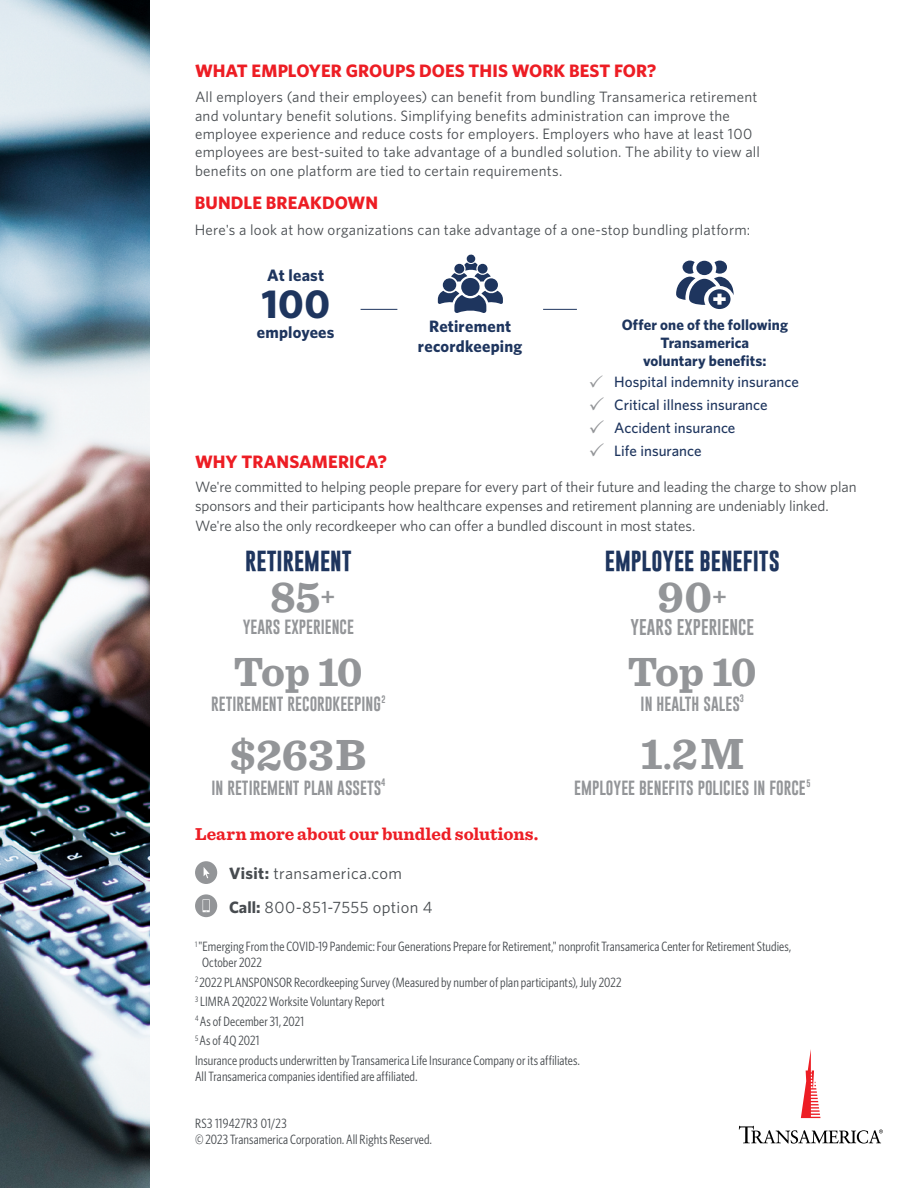
<style>
.page{position:relative;width:918px;height:1188px;background:#fff}
.page>*{position:absolute;margin:0;border:0;box-sizing:border-box;transform-origin:0 0}
.Paragraph_Style_1{font:700 45.6px "Sentinel";letter-spacing:.005em;color:#939598}
.Paragraph_Style_1-2{font:700 42.6px "Sentinel";letter-spacing:-.04em;color:#939598}
.Body_Copy{font:700 40.5px "Whitney";color:#1e355e}
.Section_Subhead{font:700 21px "Gobold";color:#1e355e}
.TA_Head3{font:700 18px "Whitney";letter-spacing:.005em;color:#ed1d24}
.Body_Copy-2{font:700 18px "Sentinel";color:#ed1d24}
.State_Copy_2{font:16.65px "Gobold";color:#939598}
.TA_Body{font:16.5px "Whitney";letter-spacing:.02em;color:#474b4f}
.Body_Copy-3{font:700 16.5px/19.8px "Whitney";letter-spacing:.015em;color:#1e355e;text-align:center}
.Body_Copy-4{font:15px/18.3px "Whitney";letter-spacing:.01em;color:#474b4f}
.State_Copy_2-2{font:15px "Gobold";color:#939598}
.TA_Bullet{font:500 15px "Whitney";letter-spacing:.005em;color:#1e355e}
.TA_Head4{font:700 15px/18px "Whitney";letter-spacing:.01em;color:#1e355e;text-align:center}
.Body_Copy-5{font:13.5px/16.2px "Whitney Condensed";letter-spacing:.005em;color:#474b4f}
.State_Copy_2-3{font:7.8px "Gobold";color:#939598}
.s1{font-size:33.6px}
.s2{font-weight:700}
</style>
<div class="page">
<svg style="left:801px;top:1049px;width:20px;height:69px"></svg>
<svg style="left:739px;top:1126px;width:144px;height:18px"></svg>
<img style="left:0;top:0;width:149px;height:1188px">
<div style="left:195px;top:861px;width:22px;height:23px;background:#939598;border-radius:50%"></div>
<svg style="left:204px;top:867px;width:6px;height:11px"></svg>
<div style="left:195px;top:894px;width:22px;height:23px;background:#939598;border-radius:50%"></div>
<svg style="left:203px;top:899px;width:7px;height:13px"></svg>
<svg style="left:676px;top:261px;width:58px;height:48px"></svg>
<svg style="left:438px;top:254px;width:65px;height:59px"></svg>
<hr style="left:361px;top:309px;width:36px;height:1px;background:#1e355e">
<hr style="left:543px;top:309px;width:34px;height:1px;background:#1e355e">
<p class="TA_Head3" style="left:195px;top:59px;width:463px">WHAT EMPLOYER GROUPS DOES THIS WORK BEST FOR?</p>
<p class="Body_Copy-4" style="left:195px;top:87px;width:567px">All employers (and their employees) can benefit from bundling Transamerica retirement and voluntary benefit solutions. Simplifying benefits administration can improve the employee experience and reduce costs for employers. Employers who have at least 100 employees are best-suited to take advantage of a bundled solution. The ability to view all benefits on one platform are tied to certain requirements.</p>
<p class="TA_Head3" style="left:195px;top:190px;width:185px">BUNDLE BREAKDOWN</p>
<p class="Body_Copy-4" style="left:195px;top:220px;width:557px">Here's a look at how organizations can take advantage of a one-stop bundling platform:</p>
<p class="Body_Copy-3" style="left:267px;top:265px;width:58px">At least</p>
<p class="Body_Copy" style="left:261px;top:277px;width:70px">100</p>
<p class="Body_Copy-3" style="left:257px;top:322px;width:79px">employees</p>
<p class="Body_Copy-3" style="left:418px;top:316px;width:106px">Retirement recordkeeping</p>
<p class="TA_Head4" style="left:622px;top:316px;width:168px">Offer one of the following<br>Transamerica<br>voluntary benefits:</p>
<p class="TA_Bullet" style="left:614px;top:372px;width:186px">Hospital indemnity insurance</p>
<p class="TA_Bullet" style="left:614px;top:395px;width:155px">Critical illness insurance</p>
<p class="TA_Bullet" style="left:614px;top:418px;width:123px">Accident insurance</p>
<p class="TA_Bullet" style="left:614px;top:441px;width:89px">Life insurance</p>
<p class="TA_Head3" style="left:195px;top:450px;width:193px">WHY TRANSAMERICA?</p>
<p class="Body_Copy-4" style="left:195px;top:476px;width:663px;line-height:19.5px">We're committed to helping people prepare for every part of their future and leading the charge to show plan sponsors and their participants how healthcare expenses and retirement planning are undeniably linked.<br>We're also the only recordkeeper who can offer a bundled discount in most states.</p>
<p class="Section_Subhead" style="left:245px;top:548px;width:108px">RETIREMENT</p>
<p class="Section_Subhead" style="left:605px;top:548px;width:177px">EMPLOYEE BENEFITS</p>
<p class="Paragraph_Style_1" style="left:270px;top:561px;width:67px">85<sup>+</sup></p>
<p class="Paragraph_Style_1" style="left:658px;top:561px;width:71px">90<sup>+</sup></p>
<p class="State_Copy_2-2" style="left:243px;top:617px;width:113px">YEARS EXPERIENCE</p>
<p class="State_Copy_2" style="left:631px;top:617px;width:125px">YEARS EXPERIENCE</p>
<p class="Paragraph_Style_1-2" style="left:234px;top:638px;width:131px">Top 10</p>
<p class="State_Copy_2-2" style="left:211px;top:694px;width:171px">RETIREMENT RECORDKEEPING</p>
<p class="State_Copy_2-3" style="left:381px;top:694px;width:6px">2</p>
<p class="Paragraph_Style_1-2" style="left:628px;top:638px;width:131px">Top 10</p>
<p class="State_Copy_2-2" style="left:641px;top:694px;width:101px">IN HEALTH SALES</p>
<p class="State_Copy_2-3" style="left:740px;top:693px;width:6px">3</p>
<p class="Paragraph_Style_1" style="left:230px;top:719px;width:138px">$263B</p>
<p class="Paragraph_Style_1" style="left:640px;top:718px;width:106px">1<span class="s1">.</span>2M</p>
<p class="State_Copy_2-2" style="left:211px;top:778px;width:171px">IN RETIREMENT PLAN ASSETS</p>
<p class="State_Copy_2-3" style="left:381px;top:777px;width:6px">4</p>
<p class="State_Copy_2-2" style="left:574px;top:778px;width:233px">EMPLOYEE BENEFITS POLICIES IN FORCE</p>
<p class="State_Copy_2-3" style="left:806px;top:778px;width:6px">5</p>
<p class="Body_Copy-2" style="left:195px;top:820px;width:345px">Learn more about our bundled solutions.</p>
<p class="TA_Body" style="left:229px;top:862px;width:174px"><span class="s2">Visit:</span> transamerica.com</p>
<p class="TA_Body" style="left:229px;top:896px;width:205px"><span class="s2">Call:</span> 800-851-7555 option 4</p>
<p class="Body_Copy-5" style="left:202px;top:938px;width:590px;text-indent:-7px"><sup>1</sup> "Emerging From the COVID-19 Pandemic: Four Generations Prepare for Retirement," nonprofit Transamerica Center for Retirement Studies,<br>October 2022</p>
<p class="Body_Copy-5" style="left:195px;top:974px;width:428px"><sup>2</sup> 2022 PLANSPONSOR Recordkeeping Survey (Measured by number of plan participants), July 2022</p>
<p class="Body_Copy-5" style="left:195px;top:993px;width:191px"><sup>3</sup> LIMRA 2Q2022 Worksite Voluntary Report</p>
<p class="Body_Copy-5" style="left:195px;top:1013px;width:111px"><sup>4</sup> As of December 31, 2021</p>
<p class="Body_Copy-5" style="left:195px;top:1032px;width:66px"><sup>5</sup> As of 4Q 2021</p>
<p class="Body_Copy-5" style="left:195px;top:1051px;width:386px">Insurance products underwritten by Transamerica Life Insurance Company or its affiliates.<br>All Transamerica companies identified are affiliated.</p>
<p class="Body_Copy-5" style="left:195px;top:1114px;width:238px">RS3 119427R3 01/23<br>© 2023 Transamerica Corporation. All Rights Reserved.</p>
</div>
